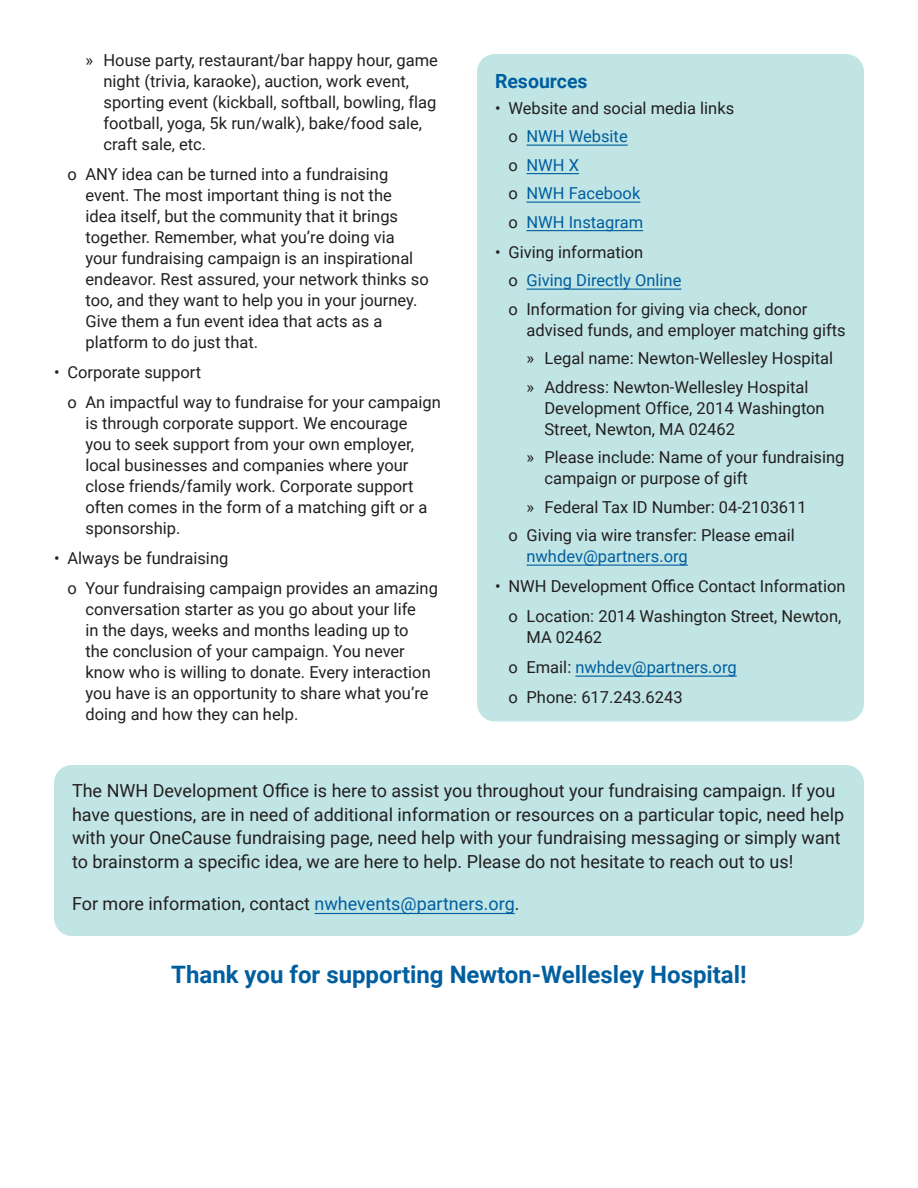
<style>
.page{position:relative;width:918px;height:1188px;background:#fff}
.page>*{position:absolute;margin:0;border:0;box-sizing:border-box;transform-origin:0 0}
.t1{font:700 24px "Roboto";color:#005e9e}
.Subheader{font:700 19.5px "Roboto";color:#005e9e}
.t2{font:18px/24px "Roboto";color:#231f20}
.Bullets_2{font:16.5px/21px "Roboto";color:#231f20}
.Bullets_3{font:16.5px/21px "Roboto";color:#231f20}
.Bullets{font:16.5px "Roboto";color:#231f20}
.Bullets_2-2{font:16.5px "Roboto";color:#005e9e}
.s1{color:#231f20}
.s2{color:#005e9e}
</style>
<div class="page">
<div style="left:54px;top:765px;width:810px;height:171px;background:#c1e5e5;border-radius:18px"></div>
<hr style="left:314px;top:913px;width:201px;height:1px;background:#005e9e">
<div style="left:477px;top:54px;width:387px;height:668px;background:#c1e5e5;border-radius:18px"></div>
<hr style="left:526px;top:145px;width:102px;height:1px;background:#005e9e">
<hr style="left:526px;top:173px;width:53px;height:1px;background:#005e9e">
<hr style="left:526px;top:202px;width:114px;height:1px;background:#005e9e">
<hr style="left:526px;top:230px;width:117px;height:1px;background:#005e9e">
<hr style="left:526px;top:289px;width:155px;height:1px;background:#005e9e">
<hr style="left:526px;top:565px;width:162px;height:1px;background:#005e9e">
<hr style="left:575px;top:676px;width:162px;height:1px;background:#005e9e">
<p class="Bullets_3" style="left:104px;top:49px;width:336px;text-indent:-18px">» House party, restaurant/bar happy hour, game night (trivia, karaoke), auction, work event, sporting event (kickball, softball, bowling, flag football, yoga, 5k run/walk), bake/food sale, craft sale, etc.</p>
<p class="Bullets_2" style="left:86px;top:163px;width:345px;text-indent:-18px">o ANY idea can be turned into a fundraising event. The most important thing is not the<br>idea itself, but the community that it brings together. Remember, what you’re doing via your fundraising campaign is an inspirational endeavor. Rest assured, your network thinks so too, and they want to help you in your journey.<br>Give them a fun event idea that acts as a platform to do just that.</p>
<p class="Bullets" style="left:54px;top:361px;width:149px">• Corporate support</p>
<p class="Bullets_2" style="left:86px;top:391px;width:357px;text-indent:-18px">o An impactful way to fundraise for your campaign is through corporate support. We encourage<br>you to seek support from your own employer, local businesses and companies where your close friends/family work. Corporate support often comes in the form of a matching gift or a sponsorship.</p>
<p class="Bullets" style="left:54px;top:547px;width:176px">• Always be fundraising</p>
<p class="Bullets_2" style="left:86px;top:577px;width:354px;text-indent:-18px">o Your fundraising campaign provides an amazing conversation starter as you go about your life<br>in the days, weeks and months leading up to<br>the conclusion of your campaign. You never know who is willing to donate. Every interaction you have is an opportunity to share what you’re doing and how they can help.</p>
<p class="Subheader" style="left:495px;top:68px;width:94px">Resources</p>
<p class="Bullets" style="left:495px;top:96px;width:241px">• Website and social media links</p>
<p class="Bullets_2-2" style="left:508px;top:125px;width:121px"><span class="s1">o</span> NWH Website</p>
<p class="Bullets_2-2" style="left:508px;top:153px;width:72px"><span class="s1">o</span> NWH X</p>
<p class="Bullets_2-2" style="left:508px;top:182px;width:133px"><span class="s1">o</span> NWH Facebook</p>
<p class="Bullets_2-2" style="left:508px;top:210px;width:136px"><span class="s1">o</span> NWH Instagram</p>
<p class="Bullets" style="left:495px;top:240px;width:150px">• Giving information</p>
<p class="Bullets_2-2" style="left:508px;top:269px;width:174px"><span class="s1">o</span> Giving Directly Online</p>
<p class="Bullets_2" style="left:526px;top:298px;width:321px;text-indent:-18px">o Information for giving via check, donor advised funds, and employer matching gifts</p>
<p class="Bullets_3" style="left:526px;top:347px;width:308px">» Legal name: Newton-Wellesley Hospital</p>
<p class="Bullets_3" style="left:544px;top:376px;width:282px;text-indent:-18px">» Address: Newton-Wellesley Hospital<br>Development Office, 2014 Washington<br>Street, Newton, MA 02462</p>
<p class="Bullets_3" style="left:544px;top:446px;width:301px;text-indent:-18px">» Please include: Name of your fundraising campaign or purpose of gift</p>
<p class="Bullets_3" style="left:526px;top:496px;width:282px">» Federal Tax ID Number: 04-2103611</p>
<p class="Bullets_2" style="left:526px;top:524px;width:270px;text-indent:-18px">o Giving via wire transfer: Please email <span class="s2">nwhdev@partners.org</span></p>
<p class="Bullets" style="left:495px;top:575px;width:352px">• NWH Development Office Contact Information</p>
<p class="Bullets_2" style="left:526px;top:605px;width:316px;text-indent:-18px">o Location: 2014 Washington Street, Newton,<br>MA 02462</p>
<p class="Bullets_2-2" style="left:508px;top:656px;width:230px"><span class="s1">o Email:</span> nwhdev@partners.org</p>
<p class="Bullets_2" style="left:508px;top:686px;width:176px">o Phone: 617.243.6243</p>
<p class="t2" style="left:72px;top:777px;width:774px">The NWH Development Office is here to assist you throughout your fundraising campaign. If you have questions, are in need of additional information or resources on a particular topic, need help with your OneCause fundraising page, need help with your fundraising messaging or simply want to brainstorm a specific idea, we are here to help. Please do not hesitate to reach out to us!</p>
<p class="t2" style="left:72px;top:891px;width:449px">For more information, contact <span class="s2">nwhevents@partners.org</span>.</p>
<p class="t1" style="left:171px;top:957px;width:577px">Thank you for supporting Newton-Wellesley Hospital!</p>
</div>
